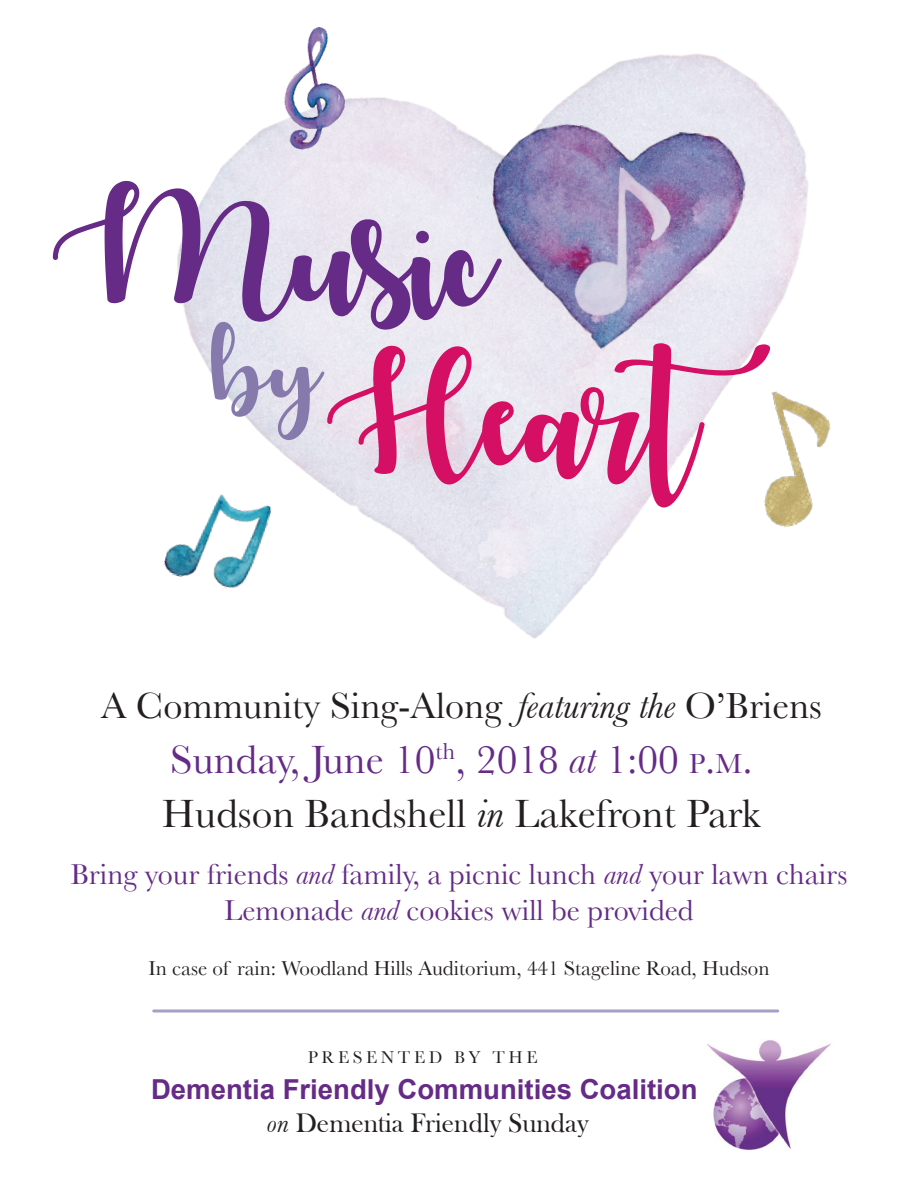
<style>
.page{position:relative;width:918px;height:1188px;background:#fff}
.page>*{position:absolute;margin:0;border:0;box-sizing:border-box;transform-origin:0 0}
.t1{font:127.95px "Autumnin November";color:#652b87}
.t2{font:127.95px "Autumnin November";color:#d40f64}
.t3{font:83.7px "Autumnin November";color:#867aac}
.t4{font:41.25px/54.4px "Baskerville";color:#231f20}
.t5{font:38.1px "Baskerville";color:#231f20}
.t6{font:30px/36.2px "Baskerville";color:#652b87;text-align:center}
.t7{font:700 27.6px "Arial";color:#652b87}
.t8{font:27.6px "Bask Old Face";color:#231f20}
.t9{font:21px "Baskerville";color:#231f20}
.t10{font:17.85px "Baskerville";letter-spacing:.2em;color:#231f20}
.s1{font-style:italic}
.s2{color:#652b87}
.s3{font-style:italic;color:#652b87}
.s4{font-size:28.95px;color:#652b87}
.s5{font-family:"Baskerville";font-style:italic}
</style>
<div class="page">
<img style="left:177px;top:54px;width:632px;height:585px">
<img style="left:483px;top:120px;width:266px;height:238px">
<img style="left:707px;top:1040px;width:124px;height:110px">
<img style="left:744px;top:383px;width:87px;height:147px">
<img style="left:164px;top:485px;width:108px;height:109px">
<hr style="left:154px;top:1010px;width:624px;height:2px;background:#a79fc6">
<img style="left:282px;top:28px;width:63px;height:122px">
<h1 class="t1" style="left:52px;top:182px;width:445px">Music</h1>
<h1 class="t2" style="left:327px;top:346px;width:481px">Heart</h1>
<h2 class="t3" style="left:212px;top:321px;width:110px">by</h2>
<p class="t5" style="left:101px;top:684px;width:723px">A Community Sing-Along <span class="s1">featuring the</span> O’Briens</p>
<h3 class="t4" style="left:162px;top:732px;width:601px"><span class="s2">Sunday, June 10</span><sup>th</sup><span class="s2">, 2018</span> <span class="s3">at</span> <span class="s2">1:00</span> <span class="s4">P</span><span class="s2">.</span><span class="s4">M</span><span class="s2">.<br></span>Hudson Bandshell <span class="s1">in</span> Lakefront Park</h3>
<p class="t6" style="left:70px;top:856px;width:779px">Bring your friends <span class="s1">and</span> family, a picnic lunch <span class="s1">and</span> your lawn chairs<br>Lemonade <span class="s1">and</span> cookies will be provided</p>
<p class="t9" style="left:148px;top:956px;width:623px">In case of rain: Woodland Hills Auditorium, 441 Stageline Road, Hudson</p>
<p class="t10" style="left:308px;top:1047px;width:231px">PRESENTED BY THE</p>
<p class="t7" style="left:151px;top:1071px;width:548px">Dementia Friendly Communities Coalition</p>
<p class="t8" style="left:267px;top:1108px;width:323px"><span class="s5">on</span> Dementia Friendly Sunday</p>
</div>
